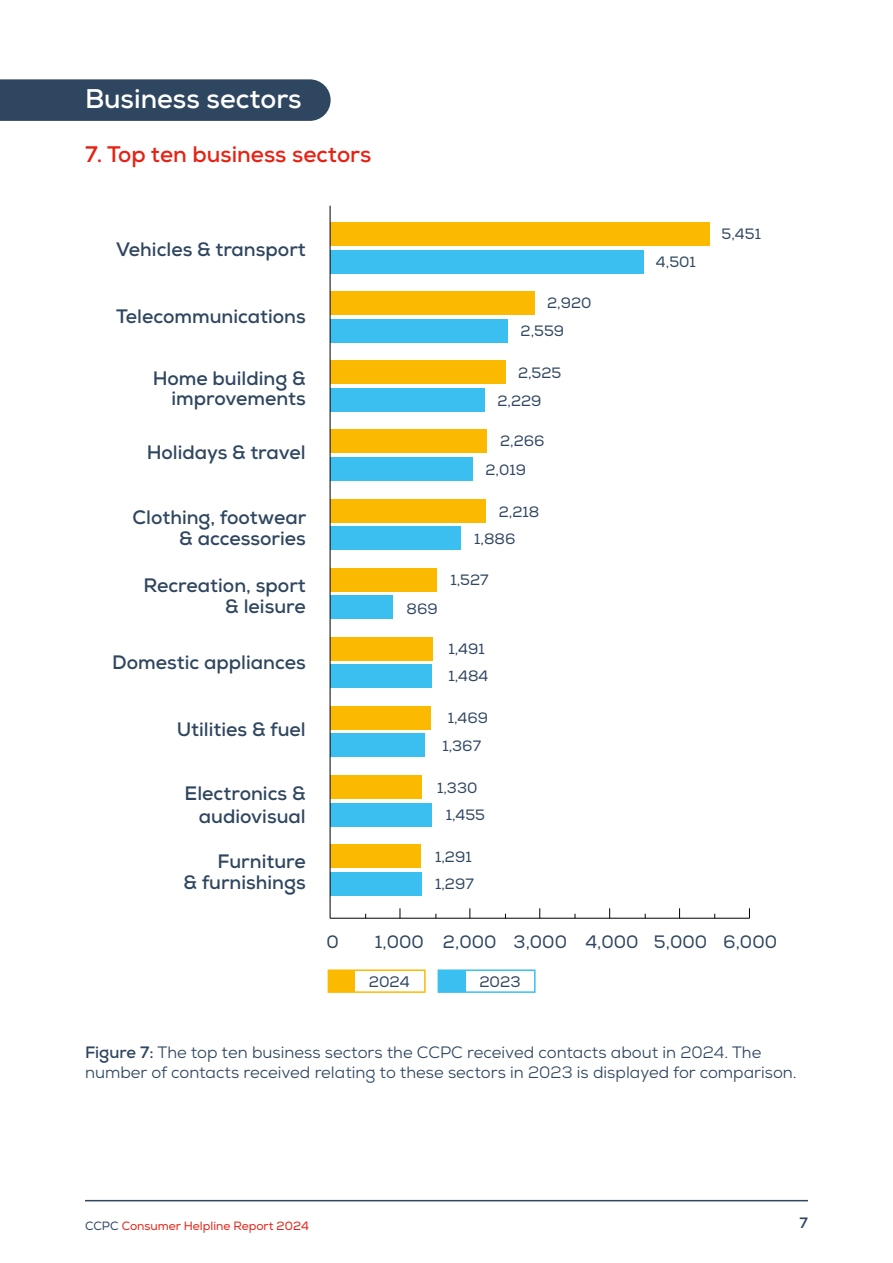
<style>
.page{position:relative;width:893px;height:1263px;background:#fff}
.page>*{position:absolute;margin:0;border:0;box-sizing:border-box;transform-origin:0 0}
.t1{font:700 27px "Nexa";color:#fff}
.t2{font:700 22.5px "Nexa";color:#e72113}
.t3{font:700 19.5px/21px "Nexa";color:#2f4660;text-align:right}
.t4{font:18px "Nexa";color:#2f4660}
.t5{font:16.5px/19.5px "Nexa";color:#2f4660}
.t6{font:15.15px "Nexa";color:#2f4660}
.t7{font:15px/27.9px "Nexa";color:#2f4660}
.t8{font:700 15px "Nexa";color:#2f4660}
.t9{font:12px "Nexa";color:#e72113}
.s1{font-weight:700}
.s2{color:#2f4660}
</style>
<div class="page">
<hr style="left:85px;top:1200px;width:723px;height:1px;background:#2f4660">
<div style="left:0;top:79px;width:331px;height:42px;background:#2f4660"></div>
<hr style="left:330px;top:918px;width:419px;height:1px;background:#000">
<div style="left:330px;top:250px;width:314px;height:23px;background:#3abff0"></div>
<div style="left:330px;top:222px;width:379px;height:24px;background:#fbba00"></div>
<div style="left:330px;top:319px;width:177px;height:23px;background:#3abff0"></div>
<div style="left:330px;top:291px;width:204px;height:24px;background:#fbba00"></div>
<div style="left:330px;top:388px;width:154px;height:24px;background:#3abff0"></div>
<div style="left:330px;top:360px;width:176px;height:24px;background:#fbba00"></div>
<div style="left:330px;top:457px;width:142px;height:24px;background:#3abff0"></div>
<div style="left:330px;top:430px;width:156px;height:23px;background:#fbba00"></div>
<div style="left:330px;top:526px;width:130px;height:24px;background:#3abff0"></div>
<div style="left:330px;top:499px;width:155px;height:23px;background:#fbba00"></div>
<div style="left:330px;top:595px;width:63px;height:24px;background:#3abff0"></div>
<div style="left:330px;top:568px;width:107px;height:23px;background:#fbba00"></div>
<div style="left:330px;top:665px;width:102px;height:23px;background:#3abff0"></div>
<div style="left:330px;top:637px;width:102px;height:23px;background:#fbba00"></div>
<div style="left:330px;top:734px;width:94px;height:23px;background:#3abff0"></div>
<div style="left:330px;top:706px;width:101px;height:24px;background:#fbba00"></div>
<div style="left:330px;top:803px;width:102px;height:23px;background:#3abff0"></div>
<div style="left:330px;top:775px;width:92px;height:24px;background:#fbba00"></div>
<div style="left:330px;top:872px;width:92px;height:23px;background:#3abff0"></div>
<div style="left:330px;top:844px;width:90px;height:24px;background:#fbba00"></div>
<hr style="left:330px;top:206px;width:1px;height:712px;background:#000">
<div style="left:328px;top:970px;width:27px;height:22px;background:#fbba00"></div>
<div style="left:328px;top:969px;width:98px;height:24px;border:1px solid #fbba00"></div>
<div style="left:439px;top:970px;width:26px;height:22px;background:#3abff0"></div>
<div style="left:438px;top:969px;width:98px;height:24px;border:1px solid #3abff0"></div>
<p class="t1" style="left:85px;top:81px;width:218px">Business sectors</p>
<p class="t2" style="left:85px;top:140px;width:288px">7. Top ten business sectors</p>
<p class="t3" style="left:116px;top:239px;width:191px">Vehicles &amp; transport</p>
<p class="t3" style="left:116px;top:306px;width:191px">Telecommunications</p>
<p class="t3" style="left:153px;top:367px;width:155px">Home building &amp; improvements</p>
<p class="t3" style="left:147px;top:442px;width:161px">Holidays &amp; travel</p>
<p class="t3" style="left:133px;top:506px;width:175px">Clothing, footwear &amp; accessories</p>
<p class="t3" style="left:144px;top:575px;width:164px">Recreation, sport &amp; leisure</p>
<p class="t3" style="left:112px;top:651px;width:195px">Domestic appliances</p>
<p class="t3" style="left:177px;top:719px;width:131px">Utilities &amp; fuel</p>
<p class="t3" style="left:185px;top:782px;width:123px;line-height:22.5px">Electronics &amp; audiovisual</p>
<p class="t3" style="left:184px;top:850px;width:124px">Furniture<br>&amp; furnishings</p>
<p class="t7" style="left:407px;top:595px;width:33px">869</p>
<p class="t7" style="left:521px;top:289px;width:72px;text-indent:27px">2,920<br>2,559</p>
<p class="t7" style="left:497px;top:359px;width:65px;text-indent:21px">2,525<br>2,229</p>
<p class="t7" style="left:485px;top:426px;width:60px;line-height:29.8px;text-indent:15px">2,266<br>2,019</p>
<p class="t7" style="left:474px;top:498px;width:67px;text-indent:25px">2,218<br>1,886</p>
<p class="t7" style="left:450px;top:567px;width:40px">1,527</p>
<p class="t7" style="left:448px;top:636px;width:42px;line-height:26.5px">1,491<br>1,484</p>
<p class="t7" style="left:442px;top:704px;width:47px;text-align:center">1,469<br>1,367</p>
<p class="t7" style="left:437px;top:775px;width:50px;line-height:26.5px;text-align:center">1,330<br>1,455</p>
<p class="t7" style="left:435px;top:843px;width:40px;line-height:27.2px">1,291<br>1,297</p>
<p class="t7" style="left:656px;top:248px;width:41px">4,501</p>
<p class="t7" style="left:722px;top:220px;width:41px">5,451</p>
<p class="t4" style="left:327px;top:930px;width:14px">0</p>
<p class="t4" style="left:375px;top:930px;width:404px">1,000 2,000 3,000 4,000 5,000 6,000</p>
<p class="t6" style="left:369px;top:972px;width:43px">2024</p>
<p class="t6" style="left:479px;top:972px;width:43px">2023</p>
<p class="t5" style="left:85px;top:1043px;width:713px"><span class="s1">Figure 7:</span> The top ten business sectors the CCPC received contacts about in 2024. The number of contacts received relating to these sectors in 2023 is displayed for comparison.</p>
<p class="t9" style="left:85px;top:1218px;width:225px"><span class="s2">CCPC</span> Consumer Helpline Report 2024</p>
<p class="t8" style="left:799px;top:1214px;width:10px">7</p>
</div>
